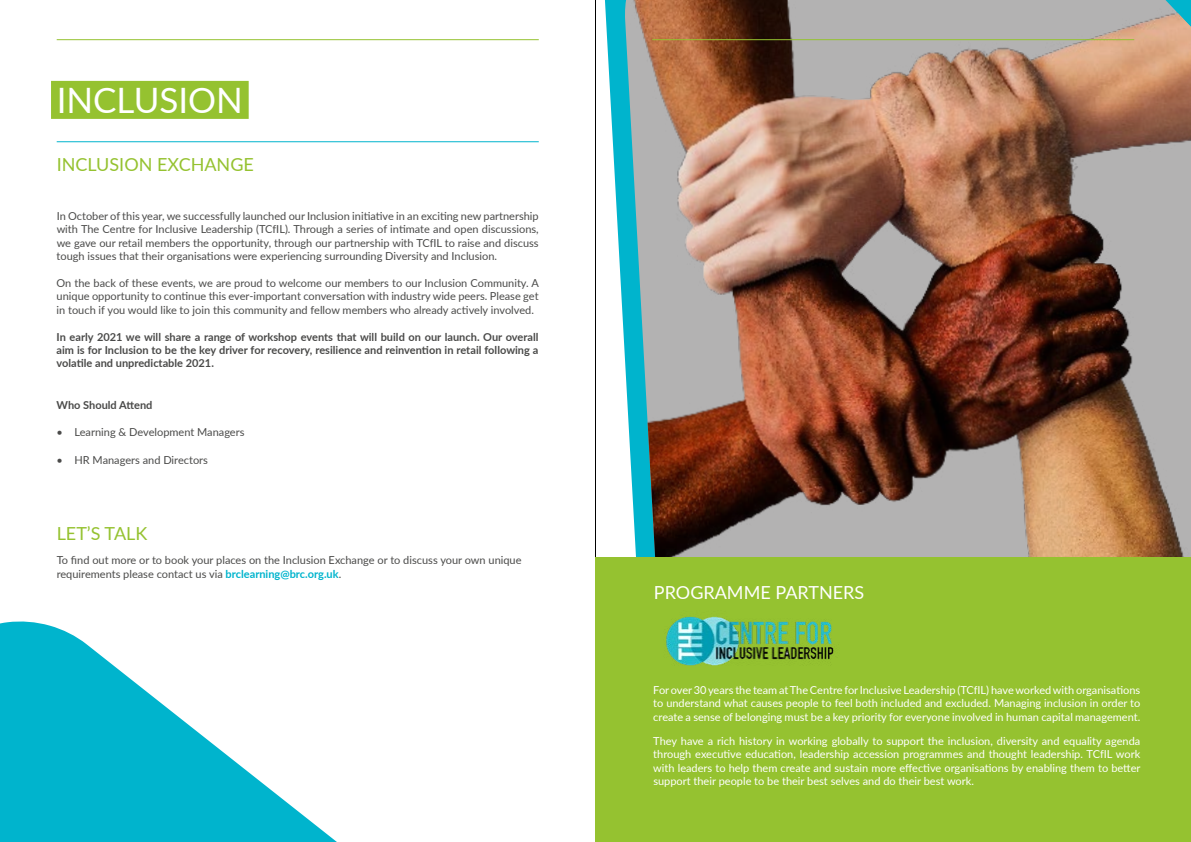
<style>
.page{position:relative;width:1191px;height:842px;background:#fff}
.page>*{position:absolute;margin:0;border:0;box-sizing:border-box;transform-origin:0 0}
.t1{font:35px "Lato";color:#fff}
.t2{font:18px "Lato";color:#95c230}
.t3{font:18px "Lato";color:#fff}
.t4{font:11px/13.2px "Lato";color:#4a4a49;text-align:justify}
.t5{font:11px/13.2px "Lato";color:#fff;text-align:justify}
.t6{font:700 11px/13.2px "Lato";color:#4a4a49;text-align:justify}
.s1{font-weight:700;color:#00b4cd}
</style>
<div class="page">
<hr style="left:595px;top:0;width:1px;height:842px;background:#000">
<div style="left:51px;top:81px;width:198px;height:38px;background:#95c230"></div>
<hr style="left:57px;top:141px;width:482px;height:1px;background:#00b4cd">
<svg style="left:0;top:621px;width:337px;height:221px;fill:#00b4cd"></svg>
<svg style="left:605px;top:0;width:18px;height:323px"></svg>
<img style="left:625px;top:0;width:566px;height:557px">
<div style="left:595px;top:557px;width:596px;height:285px;background:#95c230"></div>
<img style="left:666px;top:616px;width:168px;height:50px">
<hr style="left:652px;top:39px;width:482px;height:1px;background:#95c230">
<hr style="left:57px;top:39px;width:482px;height:1px;background:#95c230">
<h1 class="t1" style="left:57px;top:75px;width:188px">INCLUSION</h1>
<h2 class="t2" style="left:57px;top:152px;width:199px">INCLUSION EXCHANGE</h2>
<p class="t4" style="left:57px;top:209px;width:483px">In October of this year, we successfully launched our Inclusion initiative in an exciting new partnership with The Centre for Inclusive Leadership (TCfIL). Through a series of intimate and open discussions, we gave our retail members the opportunity, through our partnership with TCfIL to raise and discuss tough issues that their organisations were experiencing surrounding Diversity and Inclusion.</p>
<p class="t4" style="left:57px;top:276px;width:484px">On the back of these events, we are proud to welcome our members to our Inclusion Community. A unique opportunity to continue this ever-important conversation with industry wide peers. Please get in touch if you would like to join this community and fellow members who already actively involved.</p>
<p class="t6" style="left:57px;top:330px;width:483px">In early 2021 we will share a range of workshop events that will build on our launch. Our overall aim is for Inclusion to be the key driver for recovery, resilience and reinvention in retail following a volatile and unpredictable 2021.</p>
<p class="t6" style="left:57px;top:398px;width:97px">Who Should Attend</p>
<p class="t4" style="left:57px;top:425px;width:189px">• Learning &amp; Development Managers</p>
<p class="t4" style="left:57px;top:453px;width:153px">• HR Managers and Directors</p>
<h2 class="t2" style="left:57px;top:520px;width:92px">LET’S TALK</h2>
<p class="t4" style="left:57px;top:553px;width:466px">To find out more or to book your places on the Inclusion Exchange or to discuss your own unique requirements please contact us via <span class="s1">brclearning@brc.org.uk</span>.</p>
<h2 class="t3" style="left:654px;top:580px;width:212px">PROGRAMME PARTNERS</h2>
<p class="t5" style="left:653px;top:683px;width:488px">Forover30years the team atThe Centre forInclusive Leadership (TCfIL) haveworkedwith organisations to understand what causes people to feel both included and excluded. Managing inclusion in order to create a sense of belonging must be a key priority for everyone involved in human capital management.</p>
<p class="t5" style="left:653px;top:734px;width:489px">They have a rich history in working globally to support the inclusion, diversity and equality agenda through executive education, leadership accession programmes and thought leadership. TCfIL work with leaders to help them create and sustain more effective organisations by enabling them to better support their people to be their best selves and do their best work.</p>
</div>
